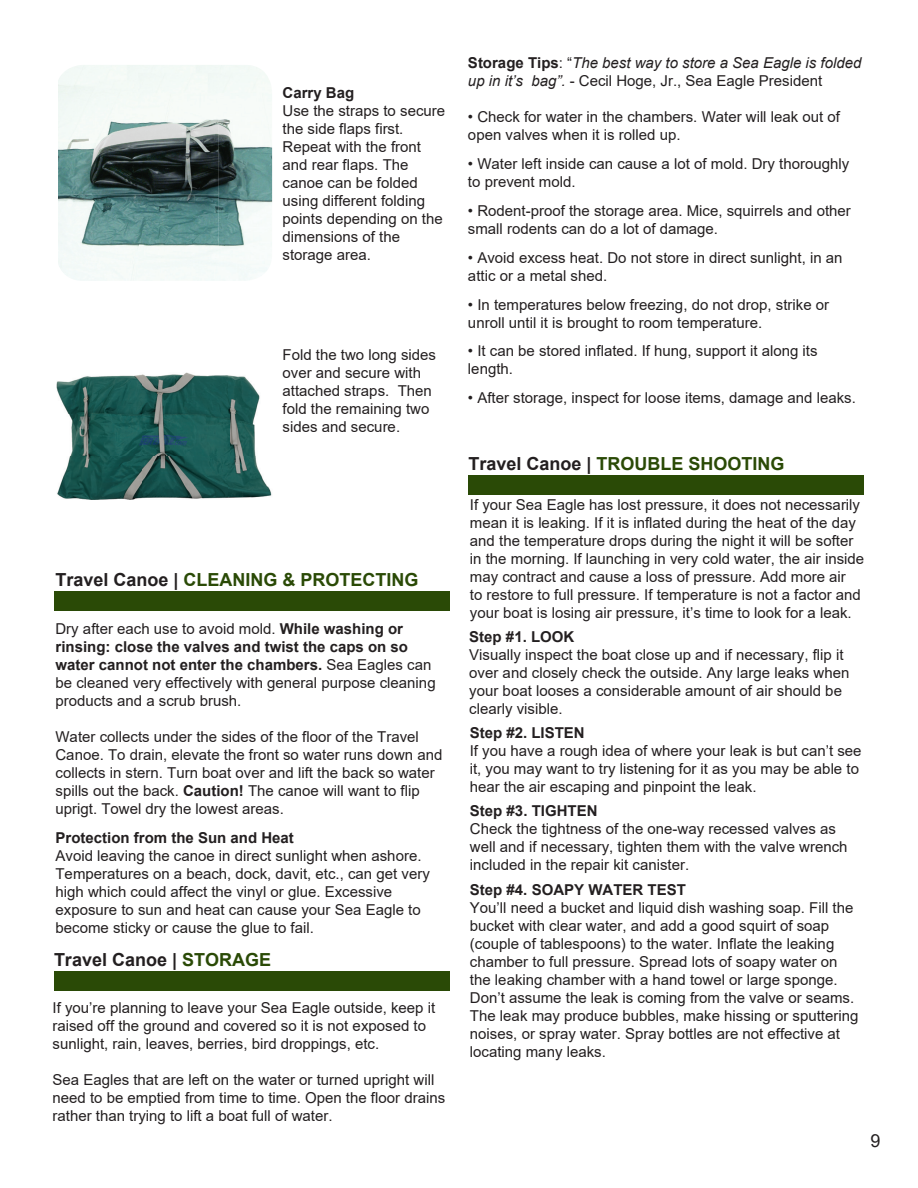
<style>
.page{position:relative;width:918px;height:1188px;background:#fff}
.page>*{position:absolute;margin:0;border:0;box-sizing:border-box;transform-origin:0 0}
.t1{font:700 18px "Arial";color:#2a4a06}
.t2{font:700 18px "Arial";color:#231f20}
.t3{font:18px "Arial";color:#231f20}
.t4{font:15px/18px "Arial";color:#231f20}
.t5{font:700 15px "Arial";color:#231f20}
.t6{font:italic 15px/18px "Arial";color:#231f20}
.s1{color:#231f20}
.s2{font-weight:700}
.s3{color:#2a4a06}
.s4{font-weight:700;font-style:normal}
.s5{font-style:normal}
</style>
<div class="page">
<img style="left:58px;top:65px;width:214px;height:216px">
<img style="left:56px;top:372px;width:216px;height:127px">
<div style="left:54px;top:591px;width:396px;height:20px;background:#2a4a06"></div>
<div style="left:54px;top:971px;width:396px;height:20px;background:#2a4a06"></div>
<div style="left:468px;top:475px;width:396px;height:20px;background:#2a4a06"></div>
<p class="t5" style="left:283px;top:82px;width:73px">Carry Bag</p>
<p class="t4" style="left:283px;top:101px;width:164px">Use the straps to secure the side flaps first.<br>Repeat with the front and rear flaps. The canoe can be folded using different folding points depending on the dimensions of the storage area.</p>
<p class="t4" style="left:283px;top:346px;width:155px">Fold the two long sides over and secure with attached straps. Then fold the remaining two sides and secure.</p>
<p class="t1" style="left:56px;top:567px;width:365px"><span class="s1">Travel Canoe |</span> CLEANING &amp; PROTECTING</p>
<p class="t4" style="left:56px;top:620px;width:382px">Dry after each use to avoid mold. <span class="s2">While washing or rinsing: close the valves and twist the caps on so water cannot not enter the chambers.</span> Sea Eagles can be cleaned very effectively with general purpose cleaning products and a scrub brush.</p>
<p class="t4" style="left:56px;top:728px;width:388px">Water collects under the sides of the floor of the Travel Canoe. To drain, elevate the front so water runs down and collects in stern. Turn boat over and lift the back so water spills out the back. <span class="s2">Caution!</span> The canoe will want to flip uprigt. Towel dry the lowest areas.</p>
<p class="t5" style="left:56px;top:827px;width:240px">Protection from the Sun and Heat</p>
<p class="t4" style="left:56px;top:846px;width:376px">Avoid leaving the canoe in direct sunlight when ashore.<br>Temperatures on a beach, dock, davit, etc., can get very high which could affect the vinyl or glue. Excessive exposure to sun and heat can cause your Sea Eagle to become sticky or cause the glue to fail.</p>
<p class="t2" style="left:54px;top:947px;width:219px">Travel Canoe | <span class="s3">STORAGE</span></p>
<p class="t4" style="left:52px;top:998px;width:384px">If you’re planning to leave your Sea Eagle outside, keep it raised off the ground and covered so it is not exposed to sunlight, rain, leaves, berries, bird droppings, etc.</p>
<p class="t4" style="left:52px;top:1070px;width:394px">Sea Eagles that are left on the water or turned upright will need to be emptied from time to time. Open the floor drains rather than trying to lift a boat full of water.</p>
<p class="t6" style="left:468px;top:54px;width:395px"><span class="s4">Storage Tips</span><span class="s5">: “</span>The best way to store a Sea Eagle is folded up in it’s bag”. <span class="s5">- Cecil Hoge, Jr., Sea Eagle President</span></p>
<p class="t4" style="left:468px;top:108px;width:374px">• Check for water in the chambers. Water will leak out of open valves when it is rolled up.</p>
<p class="t4" style="left:468px;top:155px;width:383px">• Water left inside can cause a lot of mold. Dry thoroughly to prevent mold.</p>
<p class="t4" style="left:468px;top:202px;width:384px">• Rodent-proof the storage area. Mice, squirrels and other small rodents can do a lot of damage.</p>
<p class="t4" style="left:468px;top:248px;width:376px">• Avoid excess heat. Do not store in direct sunlight, in an attic or a metal shed.</p>
<p class="t4" style="left:468px;top:295px;width:363px">• In temperatures below freezing, do not drop, strike or unroll until it is brought to room temperature.</p>
<p class="t4" style="left:468px;top:342px;width:351px">• It can be stored inflated. If hung, support it along its length.</p>
<p class="t4" style="left:468px;top:389px;width:389px">• After storage, inspect for loose items, damage and leaks.</p>
<p class="t1" style="left:468px;top:451px;width:318px"><span class="s1">Travel Canoe |</span> TROUBLE SHOOTING</p>
<p class="t4" style="left:470px;top:495px;width:396px">If your Sea Eagle has lost pressure, it does not necessarily mean it is leaking. If it is inflated during the heat of the day and the temperature drops during the night it will be softer in the morning. If launching in very cold water, the air inside may contract and cause a loss of pressure. Add more air<br>to restore to full pressure. If temperature is not a factor and your boat is losing air pressure, it’s time to look for a leak.</p>
<p class="t5" style="left:469px;top:627px;width:107px">Step #1. LOOK</p>
<p class="t4" style="left:469px;top:646px;width:382px">Visually inspect the boat close up and if necessary, flip it over and closely check the outside. Any large leaks when your boat looses a considerable amount of air should be clearly visible.</p>
<p class="t5" style="left:470px;top:722px;width:117px">Step #2. LISTEN</p>
<p class="t4" style="left:470px;top:742px;width:393px">If you have a rough idea of where your leak is but can’t see it, you may want to try listening for it as you may be able to hear the air escaping and pinpoint the leak.</p>
<p class="t5" style="left:470px;top:801px;width:129px">Step #3. TIGHTEN</p>
<p class="t4" style="left:470px;top:820px;width:379px">Check the tightness of the one-way recessed valves as well and if necessary, tighten them with the valve wrench included in the repair kit canister.</p>
<p class="t5" style="left:470px;top:880px;width:217px">Step #4. SOAPY WATER TEST</p>
<p class="t4" style="left:470px;top:899px;width:390px">You’ll need a bucket and liquid dish washing soap. Fill the bucket with clear water, and add a good squirt of soap (couple of tablespoons) to the water. Inflate the leaking chamber to full pressure. Spread lots of soapy water on the leaking chamber with a hand towel or large sponge.<br>Don’t assume the leak is coming from the valve or seams.<br>The leak may produce bubbles, make hissing or sputtering noises, or spray water. Spray bottles are not effective at locating many leaks.</p>
<p class="t3" style="left:870px;top:1128px;width:12px">9</p>
</div>
